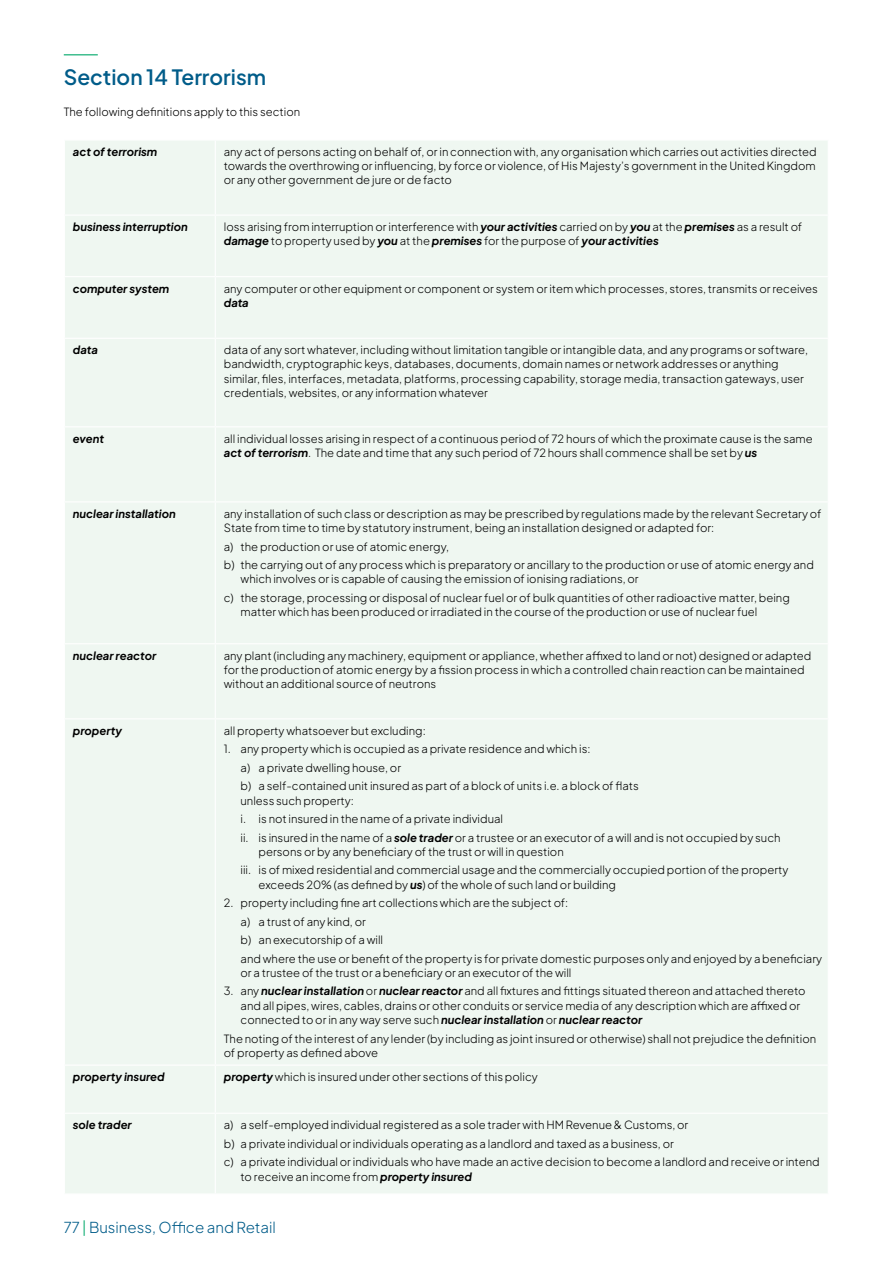
<style>
.page{position:relative;width:893px;height:1263px;background:#fff}
.page>*{position:absolute;margin:0;border:0;box-sizing:border-box;transform-origin:0 0}
.t1{font:600 21px "Plus Jakarta Sans";color:#005c89}
.t2{font:300 15px "Plus Jakarta Sans";color:#005c89}
.t3{font:300 11.25px/14.2px "Plus Jakarta Sans";color:#000}
.t4{font:italic 700 11.25px "Plus Jakarta Sans";color:#000}
.s1{font-weight:700;font-style:italic}
.s2{color:#00a869}
</style>
<div class="page">
<hr style="left:64px;top:54px;width:34px;height:1px;background:#00a869">
<div style="left:65px;top:141px;width:763px;height:1052px;background:#eff7f1"></div>
<hr style="left:215px;top:141px;width:1px;height:73px;background:#fff">
<hr style="left:64px;top:214px;width:151px;height:2px;background:#fff">
<hr style="left:215px;top:214px;width:614px;height:2px;background:#fff">
<hr style="left:215px;top:216px;width:1px;height:60px;background:#fff">
<hr style="left:64px;top:276px;width:151px;height:1px;background:#fff">
<hr style="left:215px;top:276px;width:614px;height:1px;background:#fff">
<hr style="left:215px;top:277px;width:1px;height:61px;background:#fff">
<hr style="left:64px;top:338px;width:151px;height:1px;background:#fff">
<hr style="left:215px;top:338px;width:614px;height:1px;background:#fff">
<hr style="left:215px;top:339px;width:1px;height:87px;background:#fff">
<hr style="left:64px;top:426px;width:151px;height:1px;background:#fff">
<hr style="left:215px;top:426px;width:614px;height:1px;background:#fff">
<hr style="left:215px;top:427px;width:1px;height:74px;background:#fff">
<hr style="left:64px;top:501px;width:151px;height:1px;background:#fff">
<hr style="left:215px;top:501px;width:614px;height:1px;background:#fff">
<hr style="left:215px;top:502px;width:1px;height:141px;background:#fff">
<hr style="left:64px;top:643px;width:151px;height:1px;background:#fff">
<hr style="left:215px;top:643px;width:614px;height:1px;background:#fff">
<hr style="left:215px;top:644px;width:1px;height:74px;background:#fff">
<hr style="left:64px;top:718px;width:151px;height:1px;background:#fff">
<hr style="left:215px;top:718px;width:614px;height:1px;background:#fff">
<hr style="left:215px;top:719px;width:1px;height:345px;background:#fff">
<hr style="left:64px;top:1064px;width:151px;height:2px;background:#fff">
<hr style="left:215px;top:1064px;width:614px;height:2px;background:#fff">
<hr style="left:215px;top:1066px;width:1px;height:47px;background:#fff">
<hr style="left:64px;top:1113px;width:151px;height:1px;background:#fff">
<hr style="left:215px;top:1113px;width:614px;height:1px;background:#fff">
<hr style="left:215px;top:1114px;width:1px;height:79px;background:#fff">
<h1 class="t1" style="left:64px;top:59px;width:204px">Section 14 Terrorism</h1>
<p class="t3" style="left:64px;top:104px;width:238px">The following definitions apply to this section</p>
<p class="t4" style="left:73px;top:142px;width:86px">act of terrorism</p>
<p class="t3" style="left:224px;top:143px;width:594px;text-align:justify">any act of persons acting on behalf of, or in connection with, any organisation which carries out activities directed towards the overthrowing or influencing, by force or violence, of His Majesty’s government in the United Kingdom or any other government de jure or de facto</p>
<p class="t4" style="left:73px;top:217px;width:117px">business interruption</p>
<p class="t3" style="left:224px;top:219px;width:580px">loss arising from interruption or interference with <span class="s1">your activities</span> carried on by <span class="s1">you</span> at the <span class="s1">premises</span> as a result of <span class="s1">damage</span> to property used by <span class="s1">you</span> at the <span class="s1">premises</span> for the purpose of <span class="s1">your activities</span></p>
<p class="t4" style="left:73px;top:278px;width:98px">computer system</p>
<p class="t3" style="left:224px;top:280px;width:596px">any computer or other equipment or component or system or item which processes, stores, transmits or receives</p>
<p class="t4" style="left:224px;top:293px;width:27px">data</p>
<p class="t4" style="left:73px;top:340px;width:27px">data</p>
<p class="t3" style="left:224px;top:342px;width:586px">data of any sort whatever, including without limitation tangible or intangible data, and any programs or software, bandwidth, cryptographic keys, databases, documents, domain names or network addresses or anything similar, files, interfaces, metadata, platforms, processing capability, storage media, transaction gateways, user credentials, websites, or any information whatever</p>
<p class="t4" style="left:73px;top:428px;width:33px">event</p>
<p class="t3" style="left:224px;top:430px;width:590px">all individual losses arising in respect of a continuous period of 72 hours of which the proximate cause is the same <span class="s1">act of terrorism</span>. The date and time that any such period of 72 hours shall commence shall be set by <span class="s1">us</span></p>
<p class="t4" style="left:73px;top:504px;width:104px">nuclear installation</p>
<p class="t3" style="left:224px;top:505px;width:599px">any installation of such class or description as may be prescribed by regulations made by the relevant Secretary of<br>State from time to time by statutory instrument, being an installation designed or adapted for:</p>
<p class="t3" style="left:224px;top:536px;width:592px;line-height:18.5px">a) the production or use of atomic energy,<br>b) the carrying out of any process which is preparatory or ancillary to the production or use of atomic energy and</p>
<p class="t3" style="left:224px;top:569px;width:568px;line-height:18.5px;text-indent:17px">which involves or is capable of causing the emission of ionising radiations, or<br>c) the storage, processing or disposal of nuclear fuel or of bulk quantities of other radioactive matter, being</p>
<p class="t3" style="left:241px;top:604px;width:518px">matter which has been produced or irradiated in the course of the production or use of nuclear fuel</p>
<p class="t4" style="left:73px;top:645px;width:85px">nuclear reactor</p>
<p class="t3" style="left:224px;top:647px;width:589px">any plant (including any machinery, equipment or appliance, whether affixed to land or not) designed or adapted for the production of atomic energy by a fission process in which a controlled chain reaction can be maintained without an additional source of neutrons</p>
<p class="t4" style="left:73px;top:721px;width:51px">property</p>
<p class="t3" style="left:224px;top:722px;width:203px">all property whatsoever but excluding:</p>
<p class="t3" style="left:241px;top:739px;width:400px;line-height:18.5px;text-indent:-17px">1. any property which is occupied as a private residence and which is:<br>a) a private dwelling house, or<br>b) a self-contained unit insured as part of a block of units i.e. a block of flats</p>
<p class="t3" style="left:241px;top:790px;width:541px;line-height:18.5px">unless such property:<br>i. is not insured in the name of a private individual<br>ii. is insured in the name of a <span class="s1">sole trader</span> or a trustee or an executor of a will and is not occupied by such</p>
<p class="t3" style="left:241px;top:841px;width:549px;line-height:18.5px;text-indent:18px">persons or by any beneficiary of the trust or will in question<br>iii. is of mixed residential and commercial usage and the commercially occupied portion of the property</p>
<p class="t3" style="left:259px;top:876px;width:359px">exceeds 20% (as defined by <span class="s1">us</span>) of the whole of such land or building</p>
<p class="t3" style="left:241px;top:893px;width:583px;line-height:18.5px;text-indent:-17px">2. property including fine art collections which are the subject of:<br>a) a trust of any kind, or<br>b) an executorship of a will<br>and where the use or benefit of the property is for private domestic purposes only and enjoyed by a beneficiary</p>
<p class="t3" style="left:241px;top:964px;width:332px">or a trustee of the trust or a beneficiary or an executor of the will</p>
<p class="t3" style="left:241px;top:983px;width:567px;text-indent:-17px">3. any <span class="s1">nuclear installation</span> or <span class="s1">nuclear reactor</span> and all fixtures and fittings situated thereon and attached thereto and all pipes, wires, cables, drains or other conduits or service media of any description which are affixed or connected to or in any way serve such <span class="s1">nuclear installation</span> or <span class="s1">nuclear reactor</span></p>
<p class="t3" style="left:224px;top:1030px;width:594px">The noting of the interest of any lender (by including as joint insured or otherwise) shall not prejudice the definition of property as defined above</p>
<p class="t4" style="left:73px;top:1067px;width:93px">property insured</p>
<p class="t3" style="left:224px;top:1069px;width:315px"><span class="s1">property</span> which is insured under other sections of this policy</p>
<p class="t4" style="left:73px;top:1115px;width:60px">sole trader</p>
<p class="t3" style="left:224px;top:1115px;width:597px;line-height:18.5px">a) a self-employed individual registered as a sole trader with HM Revenue &amp; Customs, or<br>b) a private individual or individuals operating as a landlord and taxed as a business, or<br>c) a private individual or individuals who have made an active decision to become a landlord and receive or intend</p>
<p class="t3" style="left:241px;top:1168px;width:233px">to receive an income from <span class="s1">property insured</span></p>
<h2 class="t2" style="left:64px;top:1215px;width:214px">77 <span class="s2">|</span> Business, Office and Retail</h2>
</div>
